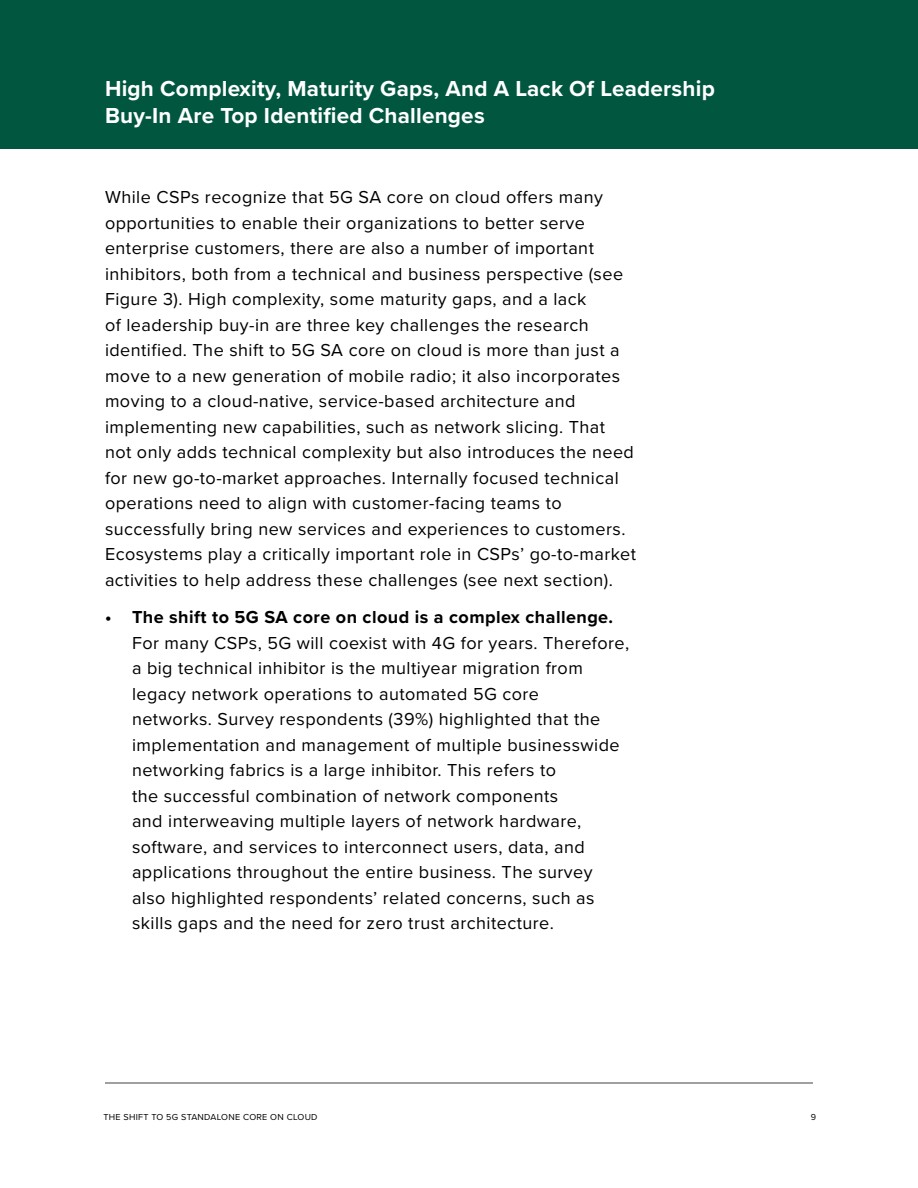
<style>
.page{position:relative;width:918px;height:1188px;background:#fff}
.page>*{position:absolute;margin:0;border:0;box-sizing:border-box;transform-origin:0 0}
.t1{font:700 22.5px/27px "Proxima Nova";letter-spacing:.01em;color:#fff}
.t2{font:18px/25.5px "Proxima Nova";letter-spacing:.025em;color:#000}
.t3{font:700 18px "Proxima Nova";letter-spacing:.025em;color:#000}
.t4{font:9px "Proxima Nova";letter-spacing:.03em;color:#000}
</style>
<div class="page">
<div style="left:0;top:0;width:918px;height:148px;background:#00563f"></div>
<hr style="left:105px;top:1082px;width:708px;height:2px;background:#828282">
<p class="t1" style="left:105px;top:74px;width:611px">High Complexity, Maturity Gaps, And A Lack Of Leadership<br>Buy-In Are Top Identified Challenges</p>
<p class="t2" style="left:105px;top:184px;width:532px">While CSPs recognize that 5G SA core on cloud offers many opportunities to enable their organizations to better serve enterprise customers, there are also a number of important inhibitors, both from a technical and business perspective (see Figure 3). High complexity, some maturity gaps, and a lack<br>of leadership buy-in are three key challenges the research identified. The shift to 5G SA core on cloud is more than just a move to a new generation of mobile radio; it also incorporates moving to a cloud-native, service-based architecture and implementing new capabilities, such as network slicing. That not only adds technical complexity but also introduces the need for new go-to-market approaches. Internally focused technical operations need to align with customer-facing teams to successfully bring new services and experiences to customers.<br>Ecosystems play a critically important role in CSPs’ go-to-market activities to help address these challenges (see next section).</p>
<p class="t3" style="left:105px;top:604px;width:510px">• The shift to 5G SA core on cloud is a complex challenge.</p>
<p class="t2" style="left:132px;top:629px;width:499px">For many CSPs, 5G will coexist with 4G for years. Therefore, a big technical inhibitor is the multiyear migration from legacy network operations to automated 5G core<br>networks. Survey respondents (39%) highlighted that the implementation and management of multiple businesswide networking fabrics is a large inhibitor. This refers to<br>the successful combination of network components<br>and interweaving multiple layers of network hardware, software, and services to interconnect users, data, and applications throughout the entire business. The survey also highlighted respondents’ related concerns, such as skills gaps and the need for zero trust architecture.</p>
<p class="t4" style="left:104px;top:1110px;width:216px">THE SHIFT TO 5G STANDALONE CORE ON CLOUD</p>
<p class="t4" style="left:811px;top:1110px;width:7px">9</p>
</div>
